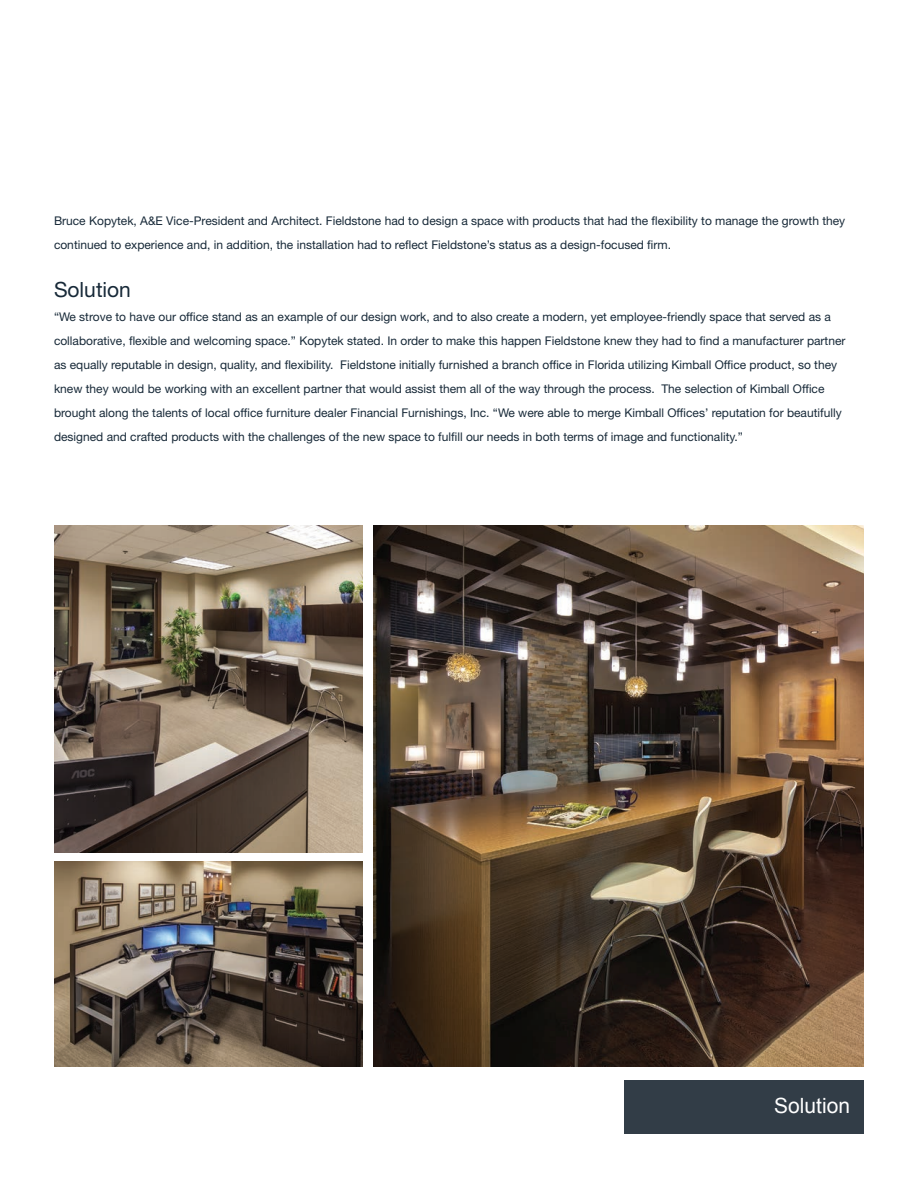
<style>
.page{position:relative;width:918px;height:1188px;background:#fff}
.page>*{position:absolute;margin:0;border:0;box-sizing:border-box;transform-origin:0 0}
.t1{font:21px "Helvetica Neue LT Std";color:#172938}
.t2{font:21px "Arial";color:#fff}
.t3{font:12px/24px "Helvetica Neue LT Std";color:#172938}
</style>
<div class="page">
<img style="left:374px;top:525px;width:490px;height:542px">
<img style="left:54px;top:862px;width:309px;height:205px">
<img style="left:54px;top:525px;width:309px;height:328px">
<div style="left:624px;top:1080px;width:240px;height:54px;background:#323d47"></div>
<p class="t3" style="left:54px;top:208px;width:793px">Bruce Kopytek, A&amp;E Vice-President and Architect. Fieldstone had to design a space with products that had the flexibility to manage the growth they continued to experience and, in addition, the installation had to reflect Fieldstone’s status as a design-focused firm.</p>
<h1 class="t1" style="left:54px;top:277px;width:79px">Solution</h1>
<p class="t3" style="left:54px;top:304px;width:793px">“We strove to have our office stand as an example of our design work, and to also create a modern, yet employee-friendly space that served as a collaborative, flexible and welcoming space.” Kopytek stated. In order to make this happen Fieldstone knew they had to find a manufacturer partner as equally reputable in design, quality, and flexibility. Fieldstone initially furnished a branch office in Florida utilizing Kimball Office product, so they knew they would be working with an excellent partner that would assist them all of the way through the process. The selection of Kimball Office brought along the talents of local office furniture dealer Financial Furnishings, Inc. “We were able to merge Kimball Offices’ reputation for beautifully designed and crafted products with the challenges of the new space to fulfill our needs in both terms of image and functionality.”</p>
<h1 class="t2" style="left:774px;top:1092px;width:77px">Solution</h1>
</div>
